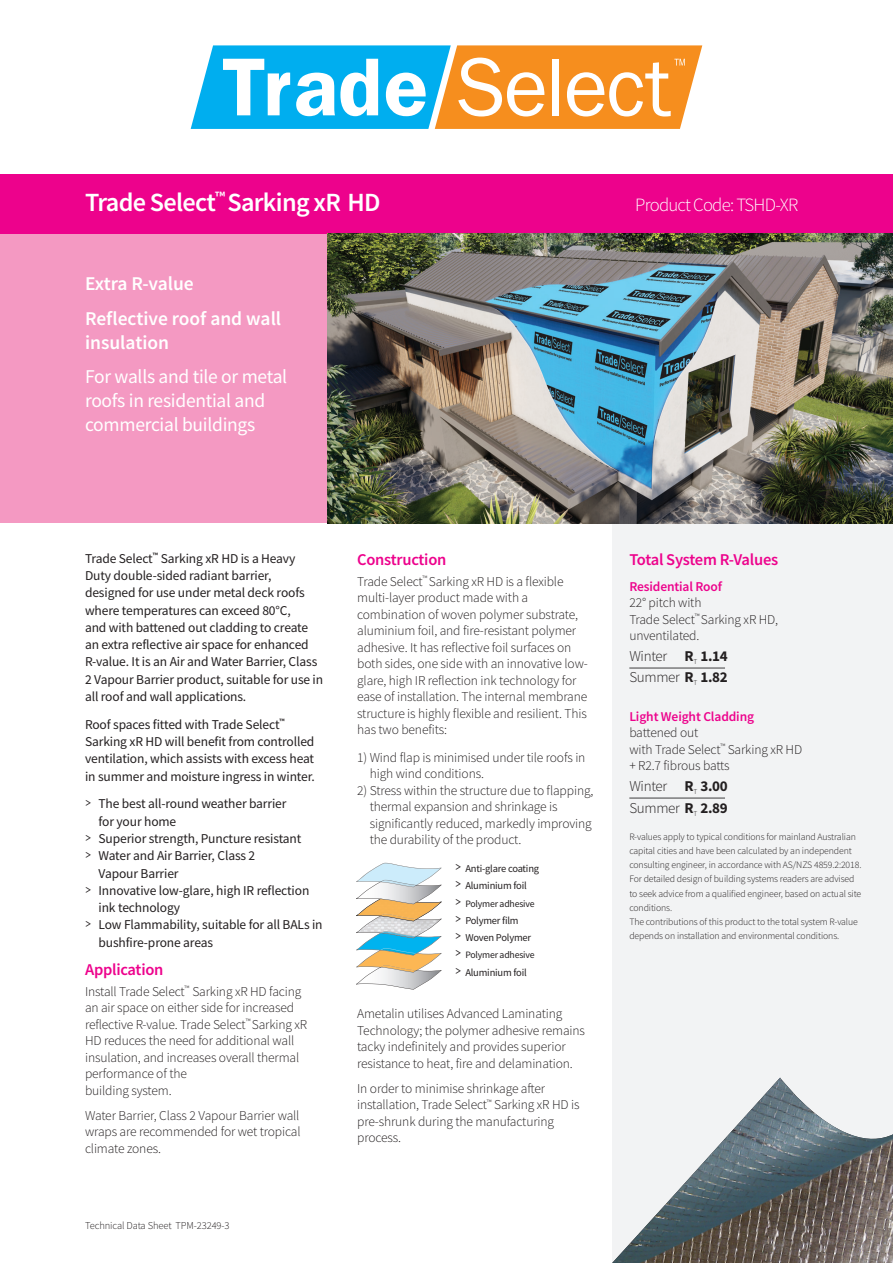
<style>
.page{position:relative;width:893px;height:1263px;background:#fff}
.page>*{position:absolute;margin:0;border:0;box-sizing:border-box;transform-origin:0 0}
.t1{font:600 26.25px "Source Sans Pro";letter-spacing:-.025em;color:#fff}
.t2{font:19.5px/24px "Source Sans Pro";letter-spacing:-.015em;color:#fff}
.t3{font:600 19.5px/34.7px "Source Sans Pro";color:#fff}
.t4{font:300 18.75px "Source Sans Pro";letter-spacing:-.04em;color:#fff}
.t5{font:18px "Myriad Pro";color:#231f20}
.t6{font:600 16.5px "Source Sans Pro";letter-spacing:-.015em;color:#ed028c}
.t7{font:300 15px/21px "Source Sans Pro";letter-spacing:-.02em;color:#231f20}
.t8{font:300 13.5px/16.5px "Source Sans Pro";letter-spacing:-.01em;color:#231f20}
.t9{font:13.5px/17.2px "Source Sans Pro";letter-spacing:-.01em;color:#231f20}
.t10{font:600 13.5px "Source Sans Pro";letter-spacing:-.01em;color:#ed028c}
.t11{font:10.5px/17.2px "Source Sans Pro";letter-spacing:-.02em;color:#231f20}
.t12{font:300 10.5px "Source Sans Pro";letter-spacing:-.01em;color:#231f20}
.t13{font:300 9.75px/14.2px "Source Sans Pro";letter-spacing:-.01em;color:#231f20}
.t14{font:9.75px "Source Sans Pro";letter-spacing:-.02em;color:#231f20}
.s1{font-family:"Geosans";font-weight:300;font-size:19.5px}
.s2{font-weight:700}
</style>
<div class="page">
<div style="left:0;top:234px;width:327px;height:289px;background:#f499c2"></div>
<div style="left:0;top:174px;width:893px;height:60px;background:#ed028c"></div>
<div style="left:612px;top:523px;width:281px;height:740px;background:#f2f3f4"></div>
<hr style="left:629px;top:668px;width:96px;height:1px;background:#3e3e3f">
<hr style="left:629px;top:798px;width:96px;height:1px;background:#3e3e3f">
<img style="left:612px;top:1078px;width:281px;height:185px">
<svg style="left:356px;top:863px;width:86px;height:126px"></svg>
<img style="left:327px;top:234px;width:566px;height:289px">
<svg style="left:191px;top:45px;width:511px;height:84px"></svg>
<h1 class="t1" style="left:85px;top:185px;width:297px">Trade Select<sup>™</sup> Sarking xR HD</h1>
<h2 class="t3" style="left:85px;top:266px;width:198px">Extra R-value<br>Reflective roof and wall</h2>
<h2 class="t3" style="left:85px;top:325px;width:86px">insulation</h2>
<h2 class="t2" style="left:85px;top:365px;width:204px">For walls and tile or metal roofs in residential and commercial buildings</h2>
<h3 class="t4" style="left:635px;top:193px;width:165px">Product Code: TSHD-XR</h3>
<p class="t9" style="left:85px;top:550px;width:240px">Trade Select<sup>™</sup> Sarking xR HD is a Heavy Duty double-sided radiant barrier, designed for use under metal deck roofs where temperatures can exceed 80°C,<br>and with battened out cladding to create an extra reflective air space for enhanced R-value. It is an Air and Water Barrier, Class 2 Vapour Barrier product, suitable for use in all roof and wall applications.</p>
<p class="t9" style="left:85px;top:716px;width:231px">Roof spaces fitted with Trade Select<sup>™ </sup>Sarking xR HD will benefit from controlled ventilation, which assists with excess heat in summer and moisture ingress in winter.</p>
<p class="t9" style="left:85px;top:795px;width:203px"><span class="s1">&gt;</span> The best all-round weather barrier</p>
<p class="t9" style="left:99px;top:812px;width:79px">for your home</p>
<p class="t9" style="left:85px;top:830px;width:218px"><span class="s1">&gt;</span> Superior strength, Puncture resistant</p>
<p class="t9" style="left:85px;top:847px;width:172px"><span class="s1">&gt;</span> Water and Air Barrier, Class 2</p>
<p class="t9" style="left:99px;top:864px;width:82px">Vapour Barrier</p>
<p class="t9" style="left:85px;top:881px;width:226px"><span class="s1">&gt;</span> Innovative low-glare, high IR reflection</p>
<p class="t9" style="left:99px;top:899px;width:83px">ink technology</p>
<p class="t9" style="left:85px;top:916px;width:239px"><span class="s1">&gt;</span> Low Flammability, suitable for all BALs in</p>
<p class="t9" style="left:99px;top:933px;width:116px">bushfire-prone areas</p>
<p class="t6" style="left:85px;top:959px;width:80px">Application</p>
<p class="t8" style="left:85px;top:983px;width:224px">Install Trade Select<sup>™</sup> Sarking xR HD facing an air space on either side for increased reflective R-value. Trade Select<sup>™</sup> Sarking xR HD reduces the need for additional wall insulation, and increases overall thermal performance of the<br>building system.</p>
<p class="t8" style="left:85px;top:1107px;width:217px;text-align:justify">Water Barrier, Class 2 Vapour Barrier wall wraps are recommended for wet tropical climate zones.</p>
<p class="t12" style="left:85px;top:1219px;width:146px">Technical Data Sheet TPM-23249-3</p>
<p class="t6" style="left:357px;top:549px;width:91px">Construction</p>
<p class="t8" style="left:357px;top:573px;width:232px">Trade Select<sup>™</sup> Sarking xR HD is a flexible multi-layer product made with a combination of woven polymer substrate, aluminium foil, and fire-resistant polymer adhesive. It has reflective foil surfaces on both sides, one side with an innovative low&shy;glare, high IR reflection ink technology for ease of installation. The internal membrane structure is highly flexible and resilient. This has two benefits:</p>
<p class="t8" style="left:370px;top:749px;width:217px;text-indent:-13px">1) Wind flap is minimised under tile roofs in high wind conditions.</p>
<p class="t8" style="left:370px;top:782px;width:225px;text-indent:-13px">2) Stress within the structure due to flapping, thermal expansion and shrinkage is significantly reduced, markedly improving the durability of the product.</p>
<p class="t11" style="left:455px;top:860px;width:86px"><span class="s1">&gt;</span> Anti-glare coating <span class="s1">&gt;</span> Aluminium foil</p>
<p class="t14" style="left:455px;top:897px;width:81px"><span class="s1">&gt;</span> Polymer adhesive</p>
<p class="t11" style="left:455px;top:911px;width:78px"><span class="s1">&gt;</span> Polymer film<br><span class="s1">&gt;</span> Woven Polymer</p>
<p class="t14" style="left:455px;top:949px;width:81px"><span class="s1">&gt;</span> Polymer adhesive</p>
<p class="t11" style="left:455px;top:964px;width:73px"><span class="s1">&gt;</span> Aluminium foil</p>
<p class="t8" style="left:357px;top:1005px;width:229px">Ametalin utilises Advanced Laminating Technology; the polymer adhesive remains tacky indefinitely and provides superior resistance to heat, fire and delamination.</p>
<p class="t8" style="left:357px;top:1080px;width:224px">In order to minimise shrinkage after installation, Trade Select<sup>™</sup> Sarking xR HD is pre-shrunk during the manufacturing process.</p>
<h3 class="t5" style="left:356px;top:742px;width:96px">SilverSark xR</h3>
<p class="t6" style="left:629px;top:549px;width:150px">Total System R-Values</p>
<p class="t10" style="left:629px;top:578px;width:94px">Residential Roof</p>
<p class="t8" style="left:629px;top:595px;width:150px">22° pitch with<br>Trade Select<sup>™</sup> Sarking xR HD, unventilated.</p>
<p class="t7" style="left:629px;top:646px;width:100px">Winter <span class="s2">R</span><sub>T</sub> <span class="s2">1.14<br></span>Summer <span class="s2">R</span><sub>T</sub> <span class="s2">1.82</span></p>
<p class="t10" style="left:629px;top:708px;width:126px">Light Weight Cladding</p>
<p class="t8" style="left:629px;top:725px;width:174px">battened out<br>with Trade Select<sup>™</sup> Sarking xR HD + R2.7 fibrous batts</p>
<p class="t7" style="left:629px;top:776px;width:100px">Winter <span class="s2">R</span><sub>T</sub> <span class="s2">3.00<br></span>Summer <span class="s2">R</span><sub>T</sub> <span class="s2">2.89</span></p>
<p class="t13" style="left:629px;top:829px;width:234px">R-values apply to typical conditions for mainland Australian capital cities and have been calculated by an independent consulting engineer, in accordance with AS/NZS 4859.2:2018.<br>For detailed design of building systems readers are advised to seek advice from a qualified engineer, based on actual site conditions.<br>The contributions of this product to the total system R-value depends on installation and environmental conditions.</p>
</div>
